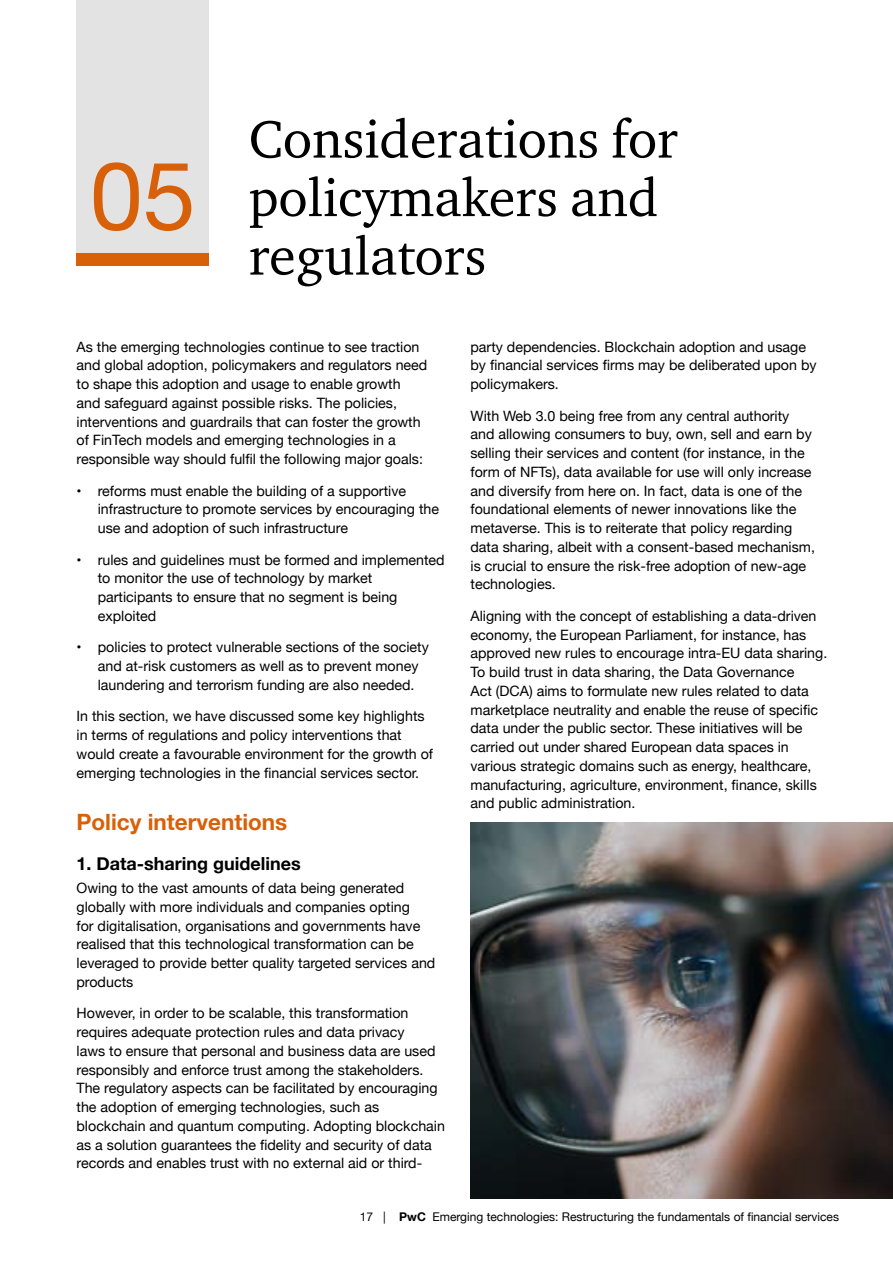
<style>
.page{position:relative;width:893px;height:1263px;background:#fff}
.page>*{position:absolute;margin:0;border:0;box-sizing:border-box;transform-origin:0 0}
.Body{font:95.25px "Helvetica Neue";color:#d76009}
.Chapter-Heading{font:54px/58.5px "ITC Charter Com";color:#000}
.Sub-heading{font:700 22.5px "Helvetica Neue";color:#d76009}
.Sub-heading-2{font:700 18px "Helvetica Neue";color:#000}
.Body-2{font:14.25px/18.8px "Helvetica Neue";color:#000}
.t1{font:12px "Helvetica Neue";color:#000}
.s1{font-weight:700}
</style>
<div class="page">
<div style="left:77px;top:0;width:132px;height:253px;background:#e3e3e3"></div>
<div style="left:77px;top:253px;width:132px;height:13px;background:#d76009"></div>
<img style="left:470px;top:823px;width:423px;height:375px">
<p class="Body" style="left:90px;top:127px;width:107px">05</p>
<p class="Chapter-Heading" style="left:249px;top:109px;width:430px">Considerations for policymakers and regulators</p>
<p class="Body-2" style="left:77px;top:338px;width:352px">As the emerging technologies continue to see traction and global adoption, policymakers and regulators need to shape this adoption and usage to enable growth and safeguard against possible risks. The policies, interventions and guardrails that can foster the growth of FinTech models and emerging technologies in a responsible way should fulfil the following major goals:</p>
<p class="Body-2" style="left:98px;top:482px;width:343px;text-indent:-21px">• reforms must enable the building of a supportive infrastructure to promote services by encouraging the use and adoption of such infrastructure</p>
<p class="Body-2" style="left:98px;top:551px;width:348px;text-indent:-21px">• rules and guidelines must be formed and implemented to monitor the use of technology by market participants to ensure that no segment is being exploited</p>
<p class="Body-2" style="left:98px;top:639px;width:332px;text-indent:-21px">• policies to protect vulnerable sections of the society and at-risk customers as well as to prevent money laundering and terrorism funding are also needed.</p>
<p class="Body-2" style="left:77px;top:708px;width:358px">In this section, we have discussed some key highlights in terms of regulations and policy interventions that would create a favourable environment for the growth of emerging technologies in the financial services sector.</p>
<p class="Sub-heading" style="left:77px;top:804px;width:212px">Policy interventions</p>
<p class="Sub-heading-2" style="left:77px;top:849px;width:226px">1. Data-sharing guidelines</p>
<p class="Body-2" style="left:77px;top:879px;width:360px">Owing to the vast amounts of data being generated globally with more individuals and companies opting<br>for digitalisation, organisations and governments have realised that this technological transformation can be leveraged to provide better quality targeted services and products</p>
<p class="Body-2" style="left:77px;top:1005px;width:370px">However, in order to be scalable, this transformation requires adequate protection rules and data privacy<br>laws to ensure that personal and business data are used responsibly and enforce trust among the stakeholders.<br>The regulatory aspects can be facilitated by encouraging the adoption of emerging technologies, such as blockchain and quantum computing. Adopting blockchain as a solution guarantees the fidelity and security of data records and enables trust with no external aid or third-</p>
<p class="Body-2" style="left:470px;top:338px;width:348px">party dependencies. Blockchain adoption and usage by financial services firms may be deliberated upon by policymakers.</p>
<p class="Body-2" style="left:470px;top:407px;width:346px">With Web 3.0 being free from any central authority and allowing consumers to buy, own, sell and earn by selling their services and content (for instance, in the form of NFTs), data available for use will only increase and diversify from here on. In fact, data is one of the foundational elements of newer innovations like the metaverse. This is to reiterate that policy regarding data sharing, albeit with a consent-based mechanism, is crucial to ensure the risk-free adoption of new-age technologies.</p>
<p class="Body-2" style="left:470px;top:607px;width:358px">Aligning with the concept of establishing a data-driven economy, the European Parliament, for instance, has approved new rules to encourage intra-EU data sharing.<br>To build trust in data sharing, the Data Governance<br>Act (DCA) aims to formulate new rules related to data marketplace neutrality and enable the reuse of specific data under the public sector. These initiatives will be carried out under shared European data spaces in various strategic domains such as energy, healthcare, manufacturing, agriculture, environment, finance, skills and public administration.</p>
<p class="t1" style="left:360px;top:1208px;width:481px">17 | <span class="s1">PwC</span> Emerging technologies: Restructuring the fundamentals of financial services</p>
</div>
